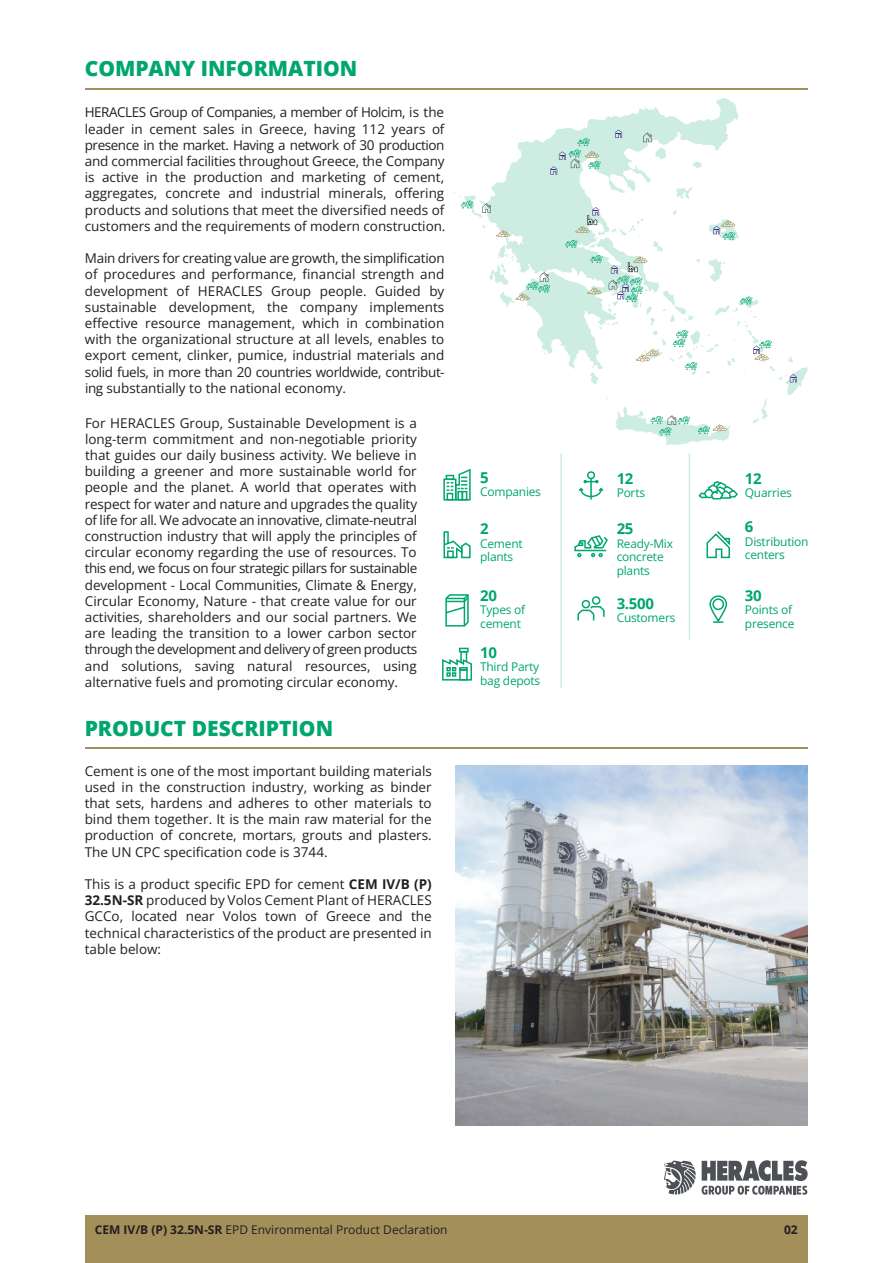
<style>
.page{position:relative;width:893px;height:1263px;background:#fff}
.page>*{position:absolute;margin:0;border:0;box-sizing:border-box;transform-origin:0 0}
.t1{font:800 21px "Open Sans";color:#00a66e}
.t2{font:700 15px "Open Sans";letter-spacing:-.02em;color:#00a66e}
.t3{font:13.5px/16.2px "Open Sans";color:#231f20;text-align:justify}
.t4{font:12px/13.5px "Open Sans";letter-spacing:-.02em;color:#00a66e}
.t5{font:12px "Open Sans";color:#221e1e}
.t6{font:700 12px "Open Sans";color:#221e1e}
.s1{font-weight:700}
</style>
<div class="page">
<div style="left:85px;top:1215px;width:723px;height:48px;background:#a38f5a"></div>
<hr style="left:85px;top:747px;width:723px;height:2px;background:#a38f5a">
<hr style="left:85px;top:88px;width:723px;height:2px;background:#a38f5a">
<div style="left:443px;top:478px;width:13px;height:22px;border:2px solid #00a66e"></div>
<div style="left:446px;top:475px;width:8px;height:5px;border:2px solid #00a66e"></div>
<svg style="left:447px;top:468px;width:24px;height:33px"></svg>
<svg style="left:443px;top:531px;width:28px;height:28px"></svg>
<svg style="left:445px;top:594px;width:24px;height:33px"></svg>
<div style="left:587px;top:471px;width:8px;height:8px;border:2px solid #00a66e;border-radius:50%"></div>
<hr style="left:590px;top:478px;width:2px;height:22px;background:#00a66e">
<svg style="left:578px;top:480px;width:26px;height:18px"></svg>
<svg style="left:574px;top:535px;width:34px;height:22px"></svg>
<div style="left:582px;top:600px;width:8px;height:8px;border:2px solid #00a66e;border-radius:50%"></div>
<div style="left:592px;top:596px;width:8px;height:9px;border:2px solid #00a66e;border-radius:50%"></div>
<svg style="left:577px;top:605px;width:28px;height:16px"></svg>
<svg style="left:706px;top:531px;width:24px;height:28px"></svg>
<div style="left:712px;top:598px;width:12px;height:12px;border:2px solid #00a66e;border-radius:50%"></div>
<div style="left:709px;top:595px;width:18px;height:27px;border:2px solid #00a66e;border-radius:8px"></div>
<svg style="left:713px;top:621px;width:10px;height:2px"></svg>
<svg style="left:698px;top:481px;width:40px;height:19px"></svg>
<hr style="left:560px;top:453px;width:2px;height:235px;background:#00a66e">
<hr style="left:689px;top:453px;width:1px;height:186px;background:#00a66e">
<svg style="left:702px;top:1160px;width:106px;height:35px"></svg>
<svg style="left:664px;top:1160px;width:32px;height:34px"></svg>
<svg style="left:485px;top:98px;width:253px;height:257px"></svg>
<svg style="left:540px;top:343px;width:5px;height:11px"></svg>
<svg style="left:693px;top:162px;width:9px;height:6px"></svg>
<svg style="left:454px;top:191px;width:37px;height:27px"></svg>
<svg style="left:643px;top:132px;width:23px;height:27px"></svg>
<svg style="left:496px;top:230px;width:14px;height:7px"></svg>
<svg style="left:489px;top:245px;width:61px;height:62px"></svg>
<svg style="left:615px;top:130px;width:7px;height:8px"></svg>
<svg style="left:550px;top:138px;width:51px;height:37px;background:#c1e2d8"></svg>
<svg style="left:565px;top:207px;width:242px;height:238px"></svg>
<div style="left:459px;top:648px;width:10px;height:4px;border:2px solid #00a66e"></div>
<svg style="left:442px;top:650px;width:30px;height:31px"></svg>
<img style="left:456px;top:765px;width:352px;height:361px">
<h1 class="t1" style="left:85px;top:52px;width:274px">COMPANY INFORMATION</h1>
<p class="t3" style="left:85px;top:104px;width:362px">HERACLES Group of Companies, a member of Holcim, is the leader in cement sales in Greece, having 112 years of presence in the market. Having a network of 30 production and commercial facilities throughout Greece, the Company is active in the production and marketing of cement, aggregates, concrete and industrial minerals, offering products and solutions that meet the diversified needs of customers and the requirements of modern construction.</p>
<p class="t3" style="left:85px;top:250px;width:361px">Main drivers for creating value are growth, the simplification of procedures and performance, financial strength and development of HERACLES Group people. Guided by sustainable development, the company implements effective resource management, which in combination with the organizational structure at all levels, enables to export cement, clinker, pumice, industrial materials and solid fuels, in more than 20 countries worldwide, contribut&shy;ing substantially to the national economy.</p>
<p class="t3" style="left:85px;top:414px;width:334px">For HERACLES Group, Sustainable Development is a long-term commitment and non-negotiable priority that guides our daily business activity. We believe in building a greener and more sustainable world for people and the planet. A world that operates with respect for water and nature and upgrades the quality of life for all. We advocate an innovative, climate-neutral construction industry that will apply the principles of circular economy regarding the use of resources. To this end, we focus on four strategic pillars for sustainable development - Local Communities, Climate &amp; Energy, Circular Economy, Nature - that create value for our activities, shareholders and our social partners. We are leading the transition to a lower carbon sector through the development and delivery of green products and solutions, saving natural resources, using alternative fuels and promoting circular economy.</p>
<h1 class="t1" style="left:85px;top:712px;width:250px">PRODUCT DESCRIPTION</h1>
<p class="t3" style="left:85px;top:762px;width:349px">Cement is one of the most important building materials used in the construction industry, working as binder that sets, hardens and adheres to other materials to bind them together. It is the main raw material for the production of concrete, mortars, grouts and plasters.<br>The UN CPC specification code is 3744.</p>
<p class="t3" style="left:85px;top:875px;width:349px">This is a product specific EPD for cement <span class="s1">CEM IV/B (P)<br>32.5N-SR</span> produced by Volos Cement Plant of HERACLES GCCo, located near Volos town of Greece and the technical characteristics of the product are presented in table below:</p>
<p class="t2" style="left:480px;top:466px;width:10px">5</p>
<p class="t4" style="left:480px;top:485px;width:62px">Companies</p>
<p class="t2" style="left:480px;top:518px;width:10px">2</p>
<p class="t4" style="left:480px;top:536px;width:44px">Cement plants</p>
<p class="t2" style="left:480px;top:585px;width:18px">20</p>
<p class="t4" style="left:480px;top:603px;width:47px">Types of cement</p>
<p class="t2" style="left:480px;top:642px;width:18px">10</p>
<p class="t4" style="left:480px;top:660px;width:62px">Third Party bag depots</p>
<p class="t2" style="left:617px;top:468px;width:18px">12</p>
<p class="t4" style="left:617px;top:486px;width:30px">Ports</p>
<p class="t2" style="left:617px;top:518px;width:18px">25</p>
<p class="t4" style="left:617px;top:536px;width:58px">Ready-Mix concrete plants</p>
<p class="t2" style="left:617px;top:592px;width:39px">3.500</p>
<p class="t4" style="left:617px;top:611px;width:60px">Customers</p>
<p class="t2" style="left:745px;top:468px;width:18px">12</p>
<p class="t4" style="left:745px;top:486px;width:49px">Quarries</p>
<p class="t2" style="left:745px;top:516px;width:10px">6</p>
<p class="t4" style="left:745px;top:534px;width:65px">Distribution centers</p>
<p class="t2" style="left:745px;top:585px;width:18px">30</p>
<p class="t4" style="left:745px;top:603px;width:51px">Points of presence</p>
<p class="t5" style="left:95px;top:1221px;width:354px"><span class="s1">CEM IV/B (P) 32.5N-SR</span> EPD Environmental Product Declaration</p>
<p class="t6" style="left:784px;top:1221px;width:15px">02</p>
</div>
